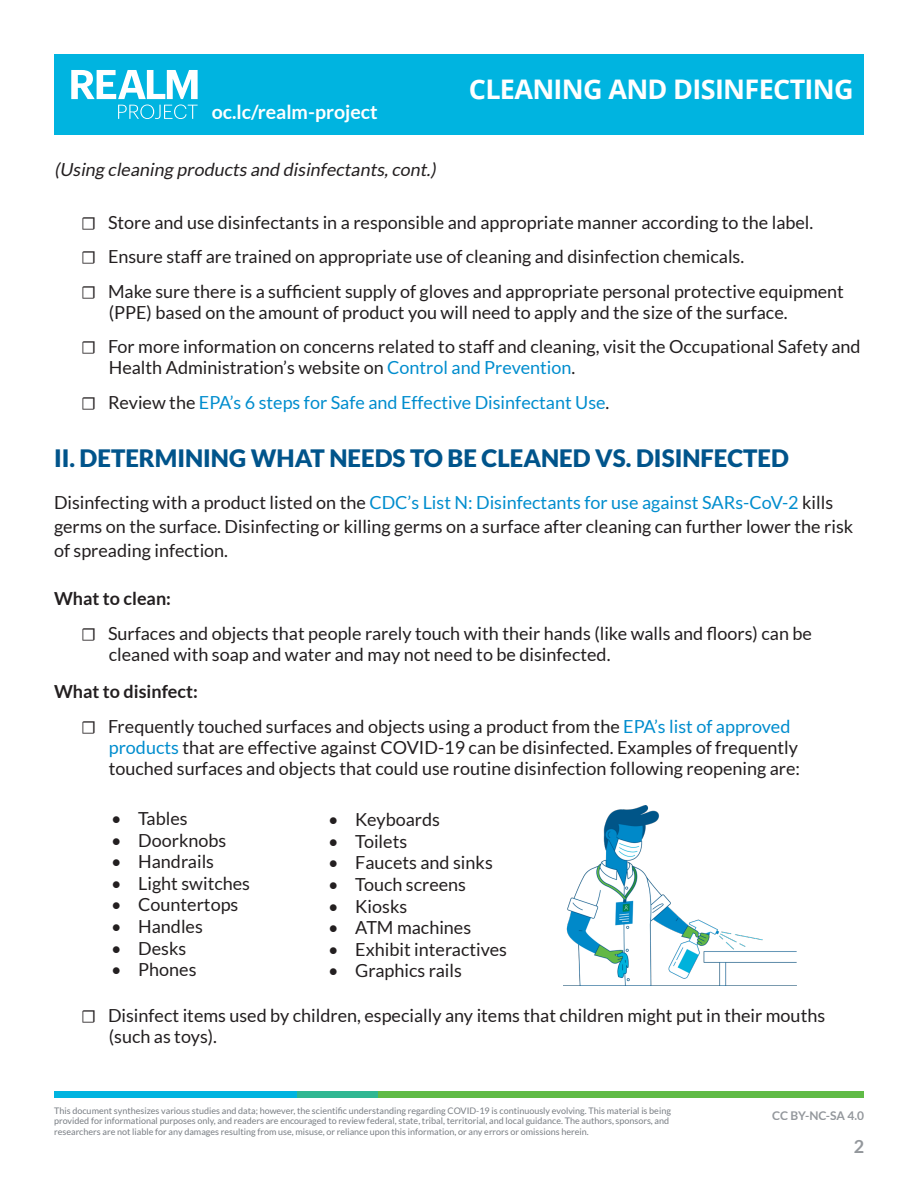
<style>
.page{position:relative;width:918px;height:1188px;background:#fff}
.page>*{position:absolute;margin:0;border:0;box-sizing:border-box;transform-origin:0 0}
.Interior_Header_Titl{font:700 27px "Open Sans";letter-spacing:-.025em;color:#fff}
.Secondary_Subhead{font:900 24px "Lato";color:#00548b}
.Interior_Header_Hype{font:700 19.5px "Lato";color:#fff}
.Body_Copy{font:18px/21px "Lato";color:#231f20}
.t1{font:18px "Lato";color:#008dce}
.Body_Copy-2{font:italic 18px "Lato";color:#231f20}
.Body_Copy-3{font:700 18px "Lato";color:#231f20}
.t2{font:700 18px "Lato";color:#787d83}
.t3{font:700 12px "Lato";color:#787d83}
.Footer_Citation{font:9px/10.8px "Lato";color:#787d83}
.s1{font-family:"Minion Pro"}
.s2{color:#008dce}
.s3{font-family:"Minion Pro";color:#231f20}
.s4{color:#231f20}
</style>
<div class="page">
<div style="left:54px;top:54px;width:810px;height:81px;background:#00b4e0"></div>
<svg style="left:71px;top:70px;width:127px;height:49px"></svg>
<div style="left:297px;top:1092px;width:567px;height:6px;background:#60bb46"></div>
<div style="left:54px;top:1092px;width:243px;height:6px;background:#00b4e0"></div>
<div style="left:297px;top:1092px;width:81px;height:6px;background:#30b792"></div>
<img style="left:564px;top:805px;width:232px;height:181px">
<p class="Interior_Header_Hype" style="left:212px;top:101px;width:167px">oc.lc/realm-project</p>
<p class="Interior_Header_Titl" style="left:469px;top:71px;width:386px">CLEANING AND DISINFECTING</p>
<p class="Body_Copy-2" style="left:54px;top:160px;width:387px">(Using cleaning products and disinfectants,cont.)</p>
<p class="Body_Copy" style="left:81px;top:212px;width:734px"><span class="s1">☐</span> Store and use disinfectants in a responsible and appropriate manner according to the label.</p>
<p class="Body_Copy" style="left:81px;top:246px;width:665px"><span class="s1">☐</span> Ensure staff are trained on appropriate use of cleaning and disinfection chemicals.</p>
<p class="Body_Copy" style="left:109px;top:281px;width:737px;text-indent:-28px"><span class="s1">☐</span> Make sure there is a sufficient supply of gloves and appropriate personal protective equipment (PPE) based on the amount of product you will need to apply and the size of the surface.</p>
<p class="Body_Copy" style="left:109px;top:336px;width:753px;text-indent:-28px"><span class="s1">☐</span> For more information on concerns related to staff and cleaning, visit the Occupational Safety and<br>Health Administration’s website on <span class="s2">Control and Prevention</span>.</p>
<p class="t1" style="left:81px;top:392px;width:530px"><span class="s3">☐</span> <span class="s4">Review the</span> EPA’s 6 steps for Safe and Effective Disinfectant Use<span class="s4">.</span></p>
<p class="Secondary_Subhead" style="left:54px;top:445px;width:736px">II. DETERMINING WHAT NEEDS TO BE CLEANED VS. DISINFECTED</p>
<p class="Body_Copy" style="left:54px;top:491px;width:801px;line-height:24px">Disinfecting with a product listed on the <span class="s2">CDC’s List N: Disinfectants for use against SARs-CoV-2</span> kills germs on the surface. Disinfecting or killing germs on a surface after cleaning can further lower the risk of spreading infection.</p>
<p class="Body_Copy-3" style="left:54px;top:589px;width:119px">What to clean:</p>
<p class="Body_Copy" style="left:109px;top:623px;width:705px;text-indent:-28px"><span class="s1">☐</span> Surfaces and objects that people rarely touch with their hands (like walls and floors) can be cleaned with soap and water and may not need to be disinfected.</p>
<p class="Body_Copy-3" style="left:54px;top:682px;width:145px">What to disinfect:</p>
<p class="Body_Copy" style="left:109px;top:716px;width:693px;text-indent:-28px"><span class="s1">☐</span> Frequently touched surfaces and objects using a product from the <span class="s2">EPA’s list of approved products</span> that are effective against COVID-19 can be disinfected. Examples of frequently touched surfaces and objects that could use routine disinfection following reopening are:</p>
<p class="Body_Copy" style="left:111px;top:808px;width:78px">• Tables</p>
<p class="Body_Copy" style="left:111px;top:829px;width:117px">• Doorknobs</p>
<p class="Body_Copy" style="left:111px;top:851px;width:104px">• Handrails</p>
<p class="Body_Copy" style="left:111px;top:873px;width:140px">• Light switches</p>
<p class="Body_Copy" style="left:111px;top:894px;width:129px">• Countertops</p>
<p class="Body_Copy" style="left:111px;top:916px;width:93px">• Handles</p>
<p class="Body_Copy" style="left:111px;top:937px;width:77px">• Desks</p>
<p class="Body_Copy" style="left:111px;top:959px;width:87px">• Phones</p>
<p class="Body_Copy" style="left:328px;top:809px;width:113px">• Keyboards</p>
<p class="Body_Copy" style="left:328px;top:831px;width:80px">• Toilets</p>
<p class="Body_Copy" style="left:328px;top:852px;width:166px">• Faucets and sinks</p>
<p class="Body_Copy" style="left:328px;top:874px;width:139px">• Touch screens</p>
<p class="Body_Copy" style="left:328px;top:895px;width:80px">• Kiosks</p>
<p class="Body_Copy" style="left:328px;top:917px;width:144px">• ATM machines</p>
<p class="Body_Copy" style="left:328px;top:939px;width:180px">• Exhibit interactives</p>
<p class="Body_Copy" style="left:328px;top:960px;width:135px">• Graphics rails</p>
<p class="Body_Copy" style="left:109px;top:1005px;width:718px;text-indent:-28px"><span class="s1">☐</span> Disinfect items used by children, especially any items that children might put in their mouths (such as toys).</p>
<p class="Footer_Citation" style="left:54px;top:1105px;width:618px">This document synthesizes various studies and data; however, the scientific understanding regarding COVID-19 is continuously evolving. This material is being provided for informational purposes only, and readers are encouraged to review federal, state, tribal, territorial, and local guidance. The authors, sponsors, and researchers are not liable for any damages resulting from use, misuse, or reliance upon this information, or any errors or omissions herein.</p>
<p class="t3" style="left:772px;top:1109px;width:93px">CC BY-NC-SA 4.0</p>
<p class="t2" style="left:854px;top:1136px;width:12px">2</p>
</div>
